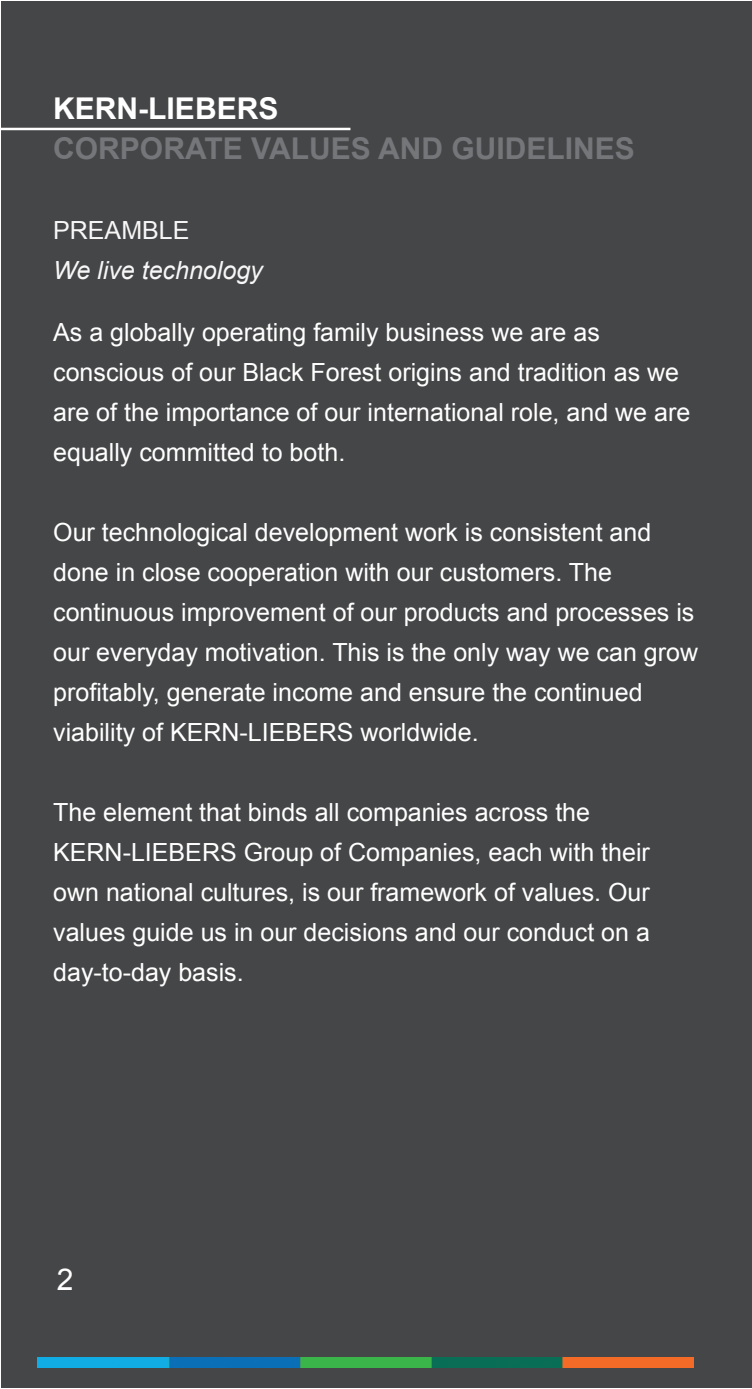
<style>
.page{position:relative;width:752px;height:1389px;background:#fff}
.page>*{position:absolute;margin:0;border:0;box-sizing:border-box;transform-origin:0 0}
.CoC_Brochure{font:700 30px "Arial";color:#757679}
.CoC_Brochure-2{font:700 30px "Arial";color:#fff}
.t1{font:30px "Arial";color:#fff}
.CoC_Brochure-3{font:25px/40px "Arial";color:#fff}
.CoC_Brochure-4{font:italic 25px "Arial";color:#f7f7f8}
.CoC_Brochure-5{font:25px "Arial";color:#f7f7f8}
</style>
<div class="page">
<div style="left:730px;top:1px;width:21px;height:1387px;background:#454647"></div>
<div style="left:1px;top:1px;width:728px;height:1387px;background:#454647"></div>
<img style="left:38px;top:1357px;width:654px;height:11px">
<hr style="left:0;top:128px;width:350px;height:2px;background:#fff">
<p class="CoC_Brochure-2" style="left:53px;top:88px;width:226px">KERN-LIEBERS</p>
<p class="CoC_Brochure" style="left:53px;top:128px;width:583px">CORPORATE VALUES AND GUIDELINES</p>
<p class="CoC_Brochure-5" style="left:53px;top:213px;width:138px">PREAMBLE</p>
<p class="CoC_Brochure-4" style="left:53px;top:255px;width:211px">We live technology</p>
<p class="CoC_Brochure-3" style="left:53px;top:312px;width:638px">As a globally operating family business we are as conscious of our Black Forest origins and tradition as we are of the importance of our international role, and we are equally committed to both.</p>
<p class="CoC_Brochure-3" style="left:53px;top:512px;width:646px">Our technological development work is consistent and done in close cooperation with our customers. The continuous improvement of our products and processes is our everyday motivation. This is the only way we can grow profitably, generate income and ensure the continued viability of KERN-LIEBERS worldwide.</p>
<p class="CoC_Brochure-3" style="left:53px;top:792px;width:538px">The element that binds all companies across the</p>
<p class="CoC_Brochure-3" style="left:53px;top:832px;width:598px;text-align:justify">KERN-LIEBERS Group of Companies, each with their own national cultures, is our framework of values. Our values guide us in our decisions and our conduct on a day-to-day basis.</p>
<p class="t1" style="left:57px;top:1259px;width:18px">2</p>
</div>
